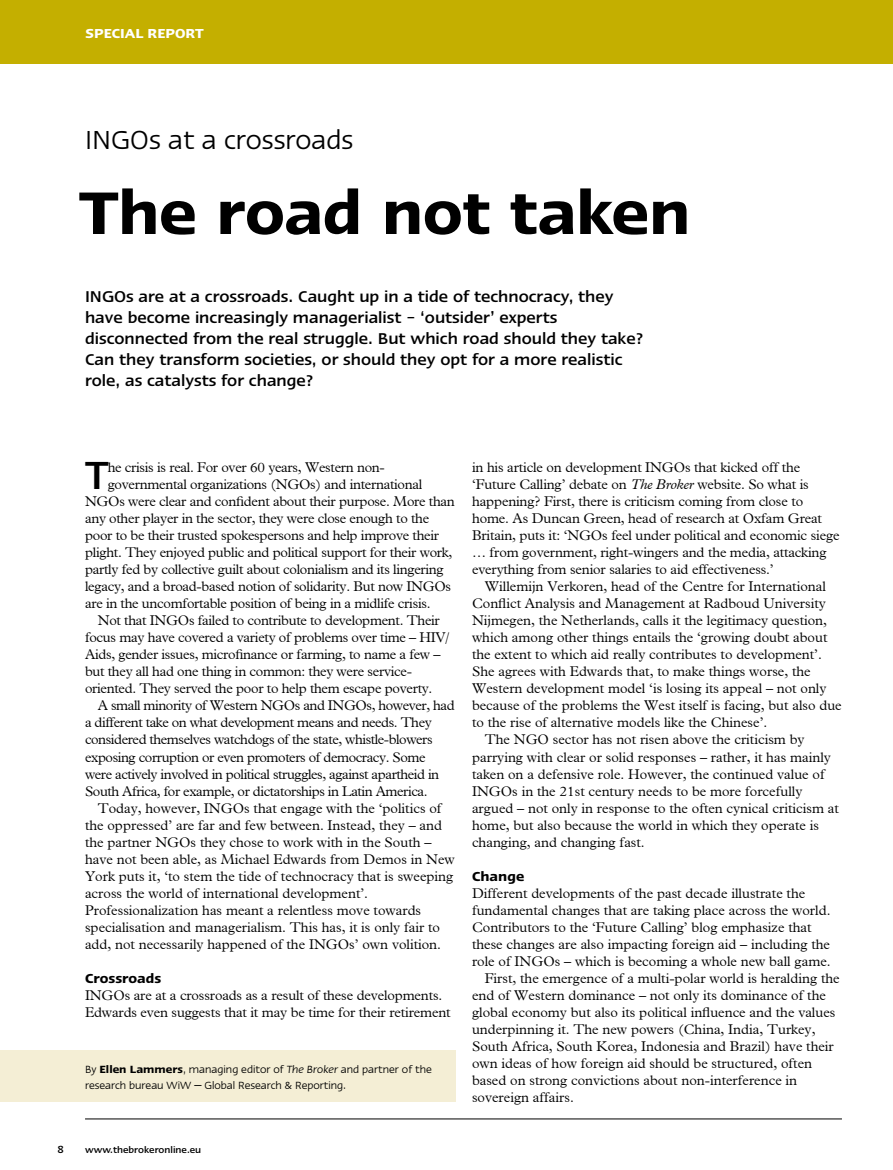
<style>
.page{position:relative;width:893px;height:1170px;background:#fff}
.page>*{position:absolute;margin:0;border:0;box-sizing:border-box;transform-origin:0 0}
.t1{font:600 69px "Linotype Ergo";letter-spacing:-.015em;color:#000}
.t2{font:500 45.15px "Linotype Ergo";color:#000}
.t3{font:30px "Linotype Ergo";color:#000}
.t4{font:500 18px/21px "Linotype Ergo";color:#000}
.t5{font:600 15px "Linotype Ergo";color:#000}
.t6{font:600 15px "Linotype Ergo";color:#fff}
.t7{font:300 14.1px/17px "Plantin";color:#000}
.t8{font:300 14.1px "Plantin";letter-spacing:-.02em;color:#000}
.t9{font:300 14.1px "Plantin";letter-spacing:-.03em;color:#000}
.t10{font:12px/16.5px "Linotype Ergo";color:#000}
.t11{font:500 12px "Linotype Ergo";color:#000}
.t12{font:500 10.5px "Linotype Ergo";color:#000}
.s1{font-weight:600}
.s2{font-style:italic}
.s3{font-family:"Plantin";font-weight:300;font-size:14.1px}
</style>
<div class="page">
<div style="left:0;top:0;width:893px;height:64px;background:#c4af00"></div>
<div style="left:0;top:1050px;width:455px;height:51px;background:#f4eed5"></div>
<hr style="left:85px;top:1118px;width:757px;height:1px;background:#000">
<p class="t6" style="left:86px;top:25px;width:120px">SPECIAL REPORT</p>
<h3 class="t3" style="left:85px;top:123px;width:270px">INGOs at a crossroads</h3>
<h1 class="t1" style="left:79px;top:176px;width:613px">The road not taken</h1>
<p class="t4" style="left:85px;top:286px;width:560px">INGOs are at a crossroads. Caught up in a tide of technocracy, they have become increasingly managerialist – ‘outsider’ experts disconnected from the real struggle. But which road should they take?<br>Can they transform societies, or should they opt for a more realistic role, as catalysts for change?</p>
<h2 class="t2" style="left:85px;top:451px;width:25px">T</h2>
<p class="t8" style="left:108px;top:459px;width:279px">he crisis is real. For over 60 years, Western non-</p>
<p class="t8" style="left:108px;top:476px;width:316px">governmental organizations (NGOs) and international</p>
<p class="t8" style="left:85px;top:493px;width:371px">NGOs were clear and confident about their purpose. More than</p>
<p class="t8" style="left:85px;top:510px;width:346px">any other player in the sector, they were close enough to the</p>
<p class="t8" style="left:85px;top:527px;width:355px">poor to be their trusted spokespersons and help improve their</p>
<p class="t8" style="left:85px;top:544px;width:369px">plight. They enjoyed public and political support for their work,</p>
<p class="t8" style="left:85px;top:561px;width:360px">partly fed by collective guilt about colonialism and its lingering</p>
<p class="t8" style="left:85px;top:578px;width:368px">legacy, and a broad-based notion of solidarity. But now INGOs</p>
<p class="t8" style="left:85px;top:595px;width:347px">are in the uncomfortable position of being in a midlife crisis.</p>
<p class="t8" style="left:98px;top:612px;width:344px">Not that INGOs failed to contribute to development. Their</p>
<p class="t8" style="left:85px;top:629px;width:366px">focus may have covered a variety of problems over time – HIV/</p>
<p class="t8" style="left:85px;top:646px;width:357px">Aids, gender issues, microfinance or farming, to name a few –</p>
<p class="t8" style="left:85px;top:663px;width:328px">but they all had one thing in common: they were service-</p>
<p class="t8" style="left:85px;top:680px;width:349px">oriented. They served the poor to help them escape poverty.</p>
<p class="t9" style="left:98px;top:697px;width:358px">A small minority of Western NGOs and INGOs, however, had</p>
<p class="t9" style="left:85px;top:714px;width:348px">a different take on what development means and needs. They</p>
<p class="t9" style="left:85px;top:731px;width:349px">considered themselves watchdogs of the state, whistle-blowers</p>
<p class="t9" style="left:85px;top:748px;width:342px">exposing corruption or even promoters of democracy. Some</p>
<p class="t9" style="left:85px;top:765px;width:356px">were actively involved in political struggles, against apartheid in</p>
<p class="t9" style="left:85px;top:782px;width:344px">South Africa, for example, or dictatorships in Latin America.</p>
<p class="t7" style="left:98px;top:799px;width:345px">Today, however, INGOs that engage with the ‘politics of</p>
<p class="t7" style="left:85px;top:816px;width:358px">the oppressed’ are far and few between. Instead, they – and</p>
<p class="t7" style="left:85px;top:833px;width:348px">the partner NGOs they chose to work with in the South –</p>
<p class="t7" style="left:85px;top:850px;width:371px">have not been able, as Michael Edwards from Demos in New</p>
<p class="t7" style="left:85px;top:867px;width:370px">York puts it, ‘to stem the tide of technocracy that is sweeping</p>
<p class="t7" style="left:85px;top:884px;width:285px">across the world of international development’.</p>
<p class="t7" style="left:85px;top:901px;width:338px">Professionalization has meant a relentless move towards</p>
<p class="t7" style="left:85px;top:918px;width:357px">specialisation and managerialism. This has, it is only fair to</p>
<p class="t7" style="left:85px;top:935px;width:357px">add, not necessarily happened of the INGOs’ own volition.</p>
<p class="t5" style="left:85px;top:970px;width:78px">Crossroads</p>
<p class="t7" style="left:85px;top:986px;width:367px">INGOs are at a crossroads as a result of these developments.<br>Edwards even suggests that it may be time for their retirement</p>
<p class="t10" style="left:85px;top:1060px;width:348px">By <span class="s1">Ellen Lammers</span>, managing editor of <span class="s2">The Broker</span> and partner of the research bureau WiW <span class="s3">–</span> Global Research &amp; Reporting.</p>
<p class="t11" style="left:57px;top:1142px;width:8px">8</p>
<p class="t12" style="left:85px;top:1144px;width:118px">www.thebrokeronline.eu</p>
<p class="t7" style="left:472px;top:459px;width:369px">in his article on development INGOs that kicked off the ‘Future Calling’ debate on <span class="s2">The Broker</span> website. So what is happening? First, there is criticism coming from close to home. As Duncan Green, head of research at Oxfam Great Britain, puts it: ‘NGOs feel under political and economic siege … from government, right-wingers and the media, attacking everything from senior salaries to aid effectiveness.’</p>
<p class="t7" style="left:485px;top:578px;width:343px">Willemijn Verkoren, head of the Centre for International</p>
<p class="t7" style="left:472px;top:595px;width:355px">Conflict Analysis and Management at Radboud University</p>
<p class="t7" style="left:472px;top:612px;width:356px">Nijmegen, the Netherlands, calls it the legitimacy question,</p>
<p class="t7" style="left:472px;top:629px;width:357px">which among other things entails the ‘growing doubt about</p>
<p class="t7" style="left:472px;top:646px;width:351px">the extent to which aid really contributes to development’.</p>
<p class="t7" style="left:472px;top:663px;width:340px">She agrees with Edwards that, to make things worse, the</p>
<p class="t7" style="left:472px;top:680px;width:356px">Western development model ‘is losing its appeal – not only</p>
<p class="t7" style="left:472px;top:697px;width:371px">because of the problems the West itself is facing, but also due</p>
<p class="t7" style="left:472px;top:714px;width:297px">to the rise of alternative models like the Chinese’.</p>
<p class="t7" style="left:485px;top:731px;width:321px">The NGO sector has not risen above the criticism by</p>
<p class="t7" style="left:472px;top:748px;width:360px">parrying with clear or solid responses – rather, it has mainly</p>
<p class="t7" style="left:472px;top:765px;width:354px">taken on a defensive role. However, the continued value of</p>
<p class="t7" style="left:472px;top:782px;width:332px">INGOs in the 21st century needs to be more forcefully</p>
<p class="t7" style="left:472px;top:799px;width:368px">argued – not only in response to the often cynical criticism at</p>
<p class="t7" style="left:472px;top:816px;width:349px">home, but also because the world in which they operate is</p>
<p class="t7" style="left:472px;top:833px;width:174px">changing, and changing fast.</p>
<p class="t5" style="left:472px;top:868px;width:54px">Change</p>
<p class="t7" style="left:472px;top:884px;width:335px">Different developments of the past decade illustrate the</p>
<p class="t7" style="left:472px;top:901px;width:360px">fundamental changes that are taking place across the world.</p>
<p class="t7" style="left:472px;top:918px;width:341px">Contributors to the ‘Future Calling’ blog emphasize that</p>
<p class="t7" style="left:472px;top:935px;width:359px">these changes are also impacting foreign aid – including the</p>
<p class="t7" style="left:472px;top:952px;width:360px">role of INGOs – which is becoming a whole new ball game.</p>
<p class="t7" style="left:485px;top:969px;width:356px">First, the emergence of a multi-polar world is heralding the</p>
<p class="t7" style="left:472px;top:986px;width:355px">end of Western dominance – not only its dominance of the</p>
<p class="t7" style="left:472px;top:1003px;width:365px">global economy but also its political influence and the values</p>
<p class="t7" style="left:472px;top:1020px;width:345px">underpinning it. The new powers (China, India, Turkey,</p>
<p class="t7" style="left:472px;top:1037px;width:363px">South Africa, South Korea, Indonesia and Brazil) have their</p>
<p class="t7" style="left:472px;top:1054px;width:342px">own ideas of how foreign aid should be structured, often</p>
<p class="t7" style="left:472px;top:1071px;width:327px">based on strong convictions about non-interference in</p>
<p class="t7" style="left:472px;top:1088px;width:103px">sovereign affairs.</p>
</div>
